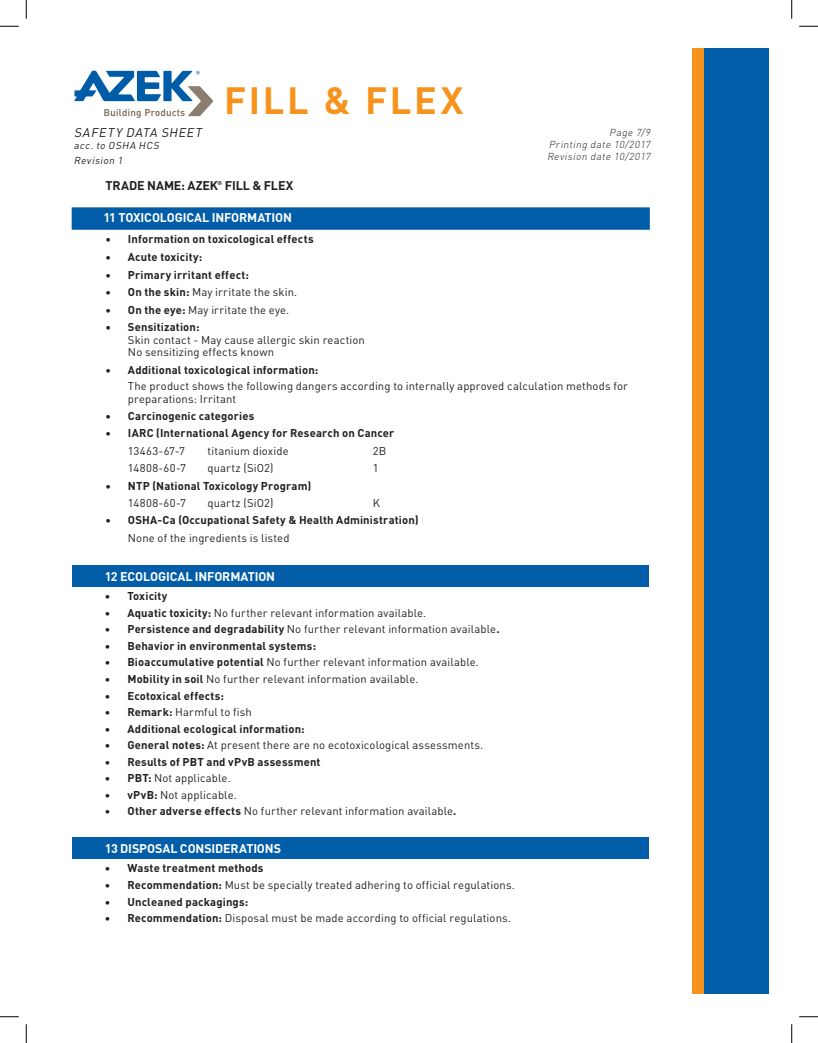
<style>
.page{position:relative;width:818px;height:1043px;background:#fff}
.page>*{position:absolute;margin:0;border:0;box-sizing:border-box;transform-origin:0 0}
.t1{font:700 37.5px "DIN";letter-spacing:.07em;color:#f7931d}
.t2{font:700 12.5px "DIN";letter-spacing:-.015em;color:#fff}
.t3{font:700 12.5px "DIN";letter-spacing:-.01em;color:#231f20}
.t4{font:italic 12.5px "DINOT";color:#231f20}
.t5{font:11.25px/12.5px "DINOT";letter-spacing:.01em;color:#231f20}
.t6{font:700 11.25px "DINOT";letter-spacing:.015em;color:#231f20}
.t7{font:italic 300 10px/12px "DIN";color:#231f20;text-align:justify}
.t8{font:italic 10px/15px "DINOT";color:#231f20}
.t9{font:700 5.62px "DIN";color:#231f20}
.s1{font-weight:700}
</style>
<div class="page">
<svg style="left:72px;top:207px;width:577px;height:23px;background:#0761a9"></svg>
<div style="left:693px;top:49px;width:76px;height:945px;background:#015da7"></div>
<div style="left:691px;top:49px;width:12px;height:945px;background:#f7931d"></div>
<svg style="left:74px;top:70px;width:139px;height:48px"></svg>
<div style="left:72px;top:565px;width:576px;height:21px;background:#015da7"></div>
<div style="left:72px;top:837px;width:576px;height:22px;background:#015da7"></div>
<svg style="left:0;top:25px;width:19px;height:2px"></svg>
<svg style="left:799px;top:25px;width:19px;height:2px"></svg>
<svg style="left:0;top:1016px;width:19px;height:1px"></svg>
<svg style="left:799px;top:1016px;width:19px;height:1px"></svg>
<svg style="left:25px;top:0;width:2px;height:19px"></svg>
<svg style="left:25px;top:1024px;width:2px;height:18px"></svg>
<svg style="left:791px;top:0;width:1px;height:19px"></svg>
<svg style="left:791px;top:1024px;width:1px;height:18px"></svg>
<p class="t4" style="left:74px;top:123px;width:132px">SAFETY DATA SHEET</p>
<p class="t8" style="left:74px;top:137px;width:89px">acc. to OSHA HCS<br>Revision 1</p>
<h1 class="t1" style="left:224px;top:76px;width:241px">FILL &amp; FLEX</h1>
<p class="t3" style="left:105px;top:177px;width:114px">TRADE NAME: AZEK</p>
<p class="t9" style="left:217px;top:179px;width:6px">®</p>
<p class="t3" style="left:225px;top:177px;width:70px">FILL &amp; FLEX</p>
<p class="t7" style="left:547px;top:126px;width:107px;text-indent:62px">Page 7/9<br>Printing date 10/2017<br>Revision date 10/2017</p>
<p class="t2" style="left:103px;top:209px;width:190px">11 TOXICOLOGICAL INFORMATION</p>
<p class="t6" style="left:105px;top:230px;width:210px">• Information on toxicological effects</p>
<p class="t6" style="left:105px;top:248px;width:98px">• Acute toxicity:</p>
<p class="t6" style="left:105px;top:266px;width:145px">• Primary irritant effect:</p>
<p class="t5" style="left:105px;top:285px;width:193px"><span class="s1">• On the skin:</span> May irritate the skin.</p>
<p class="t5" style="left:105px;top:303px;width:185px"><span class="s1">• On the eye:</span> May irritate the eye.</p>
<p class="t6" style="left:105px;top:318px;width:96px">• Sensitization:</p>
<p class="t5" style="left:128px;top:332px;width:238px">Skin contact - May cause allergic skin reaction<br>No sensitizing effects known</p>
<p class="t6" style="left:105px;top:361px;width:214px">• Additional toxicological information:</p>
<p class="t5" style="left:128px;top:379px;width:501px">The product shows the following dangers according to internally approved calculation methods for preparations: Irritant</p>
<p class="t6" style="left:105px;top:407px;width:150px">• Carcinogenic categories</p>
<p class="t6" style="left:105px;top:424px;width:290px">• IARC (International Agency for Research on Cancer</p>
<p class="t5" style="left:128px;top:444px;width:58px">13463-67-7</p>
<p class="t5" style="left:207px;top:444px;width:83px">titanium dioxide</p>
<p class="t5" style="left:373px;top:444px;width:15px">2B</p>
<p class="t5" style="left:128px;top:461px;width:60px">14808-60-7</p>
<p class="t5" style="left:207px;top:461px;width:67px">quartz (SiO2)</p>
<p class="t5" style="left:373px;top:461px;width:7px">1</p>
<p class="t6" style="left:105px;top:477px;width:207px">• NTP (National Toxicology Program)</p>
<p class="t5" style="left:128px;top:496px;width:60px">14808-60-7</p>
<p class="t5" style="left:207px;top:496px;width:67px">quartz (SiO2)</p>
<p class="t5" style="left:373px;top:496px;width:9px">K</p>
<p class="t6" style="left:105px;top:511px;width:315px">• OSHA-Ca (Occupational Safety &amp; Health Administration)</p>
<p class="t5" style="left:128px;top:531px;width:163px">None of the ingredients is listed</p>
<p class="t2" style="left:105px;top:568px;width:172px">12 ECOLOGICAL INFORMATION</p>
<p class="t6" style="left:105px;top:587px;width:64px">• Toxicity</p>
<p class="t5" style="left:105px;top:605px;width:323px"><span class="s1">• Aquatic toxicity:</span> No further relevant information available.</p>
<p class="t5" style="left:105px;top:622px;width:396px"><span class="s1">• Persistence and degradability</span> No further relevant information available<span class="s1">.</span></p>
<p class="t6" style="left:105px;top:637px;width:213px">• Behavior in environmental systems:</p>
<p class="t5" style="left:105px;top:655px;width:375px"><span class="s1">• Bioaccumulative potential</span> No further relevant information available.</p>
<p class="t5" style="left:105px;top:672px;width:315px"><span class="s1">• Mobility in soil</span> No further relevant information available.</p>
<p class="t6" style="left:105px;top:686px;width:121px">• Ecotoxical effects:</p>
<p class="t5" style="left:105px;top:705px;width:148px"><span class="s1">• Remark:</span> Harmful to fish</p>
<p class="t6" style="left:105px;top:719px;width:201px">• Additional ecological information:</p>
<p class="t5" style="left:105px;top:738px;width:380px"><span class="s1">• General notes:</span> At present there are no ecotoxicological assessments.</p>
<p class="t6" style="left:105px;top:753px;width:217px">• Results of PBT and vPvB assessment</p>
<p class="t5" style="left:105px;top:771px;width:127px"><span class="s1">• PBT:</span> Not applicable.</p>
<p class="t5" style="left:105px;top:787px;width:133px"><span class="s1">• vPvB:</span> Not applicable.</p>
<p class="t5" style="left:105px;top:804px;width:353px"><span class="s1">• Other adverse effects</span> No further relevant information available<span class="s1">.</span></p>
<p class="t2" style="left:105px;top:840px;width:178px">13 DISPOSAL CONSIDERATIONS</p>
<p class="t6" style="left:105px;top:859px;width:160px">• Waste treatment methods</p>
<p class="t5" style="left:105px;top:878px;width:411px"><span class="s1">• Recommendation:</span> Must be specially treated adhering to official regulations.</p>
<p class="t6" style="left:105px;top:892px;width:145px">• Uncleaned packagings:</p>
<p class="t5" style="left:105px;top:911px;width:407px"><span class="s1">• Recommendation:</span> Disposal must be made according to official regulations.</p>
</div>
